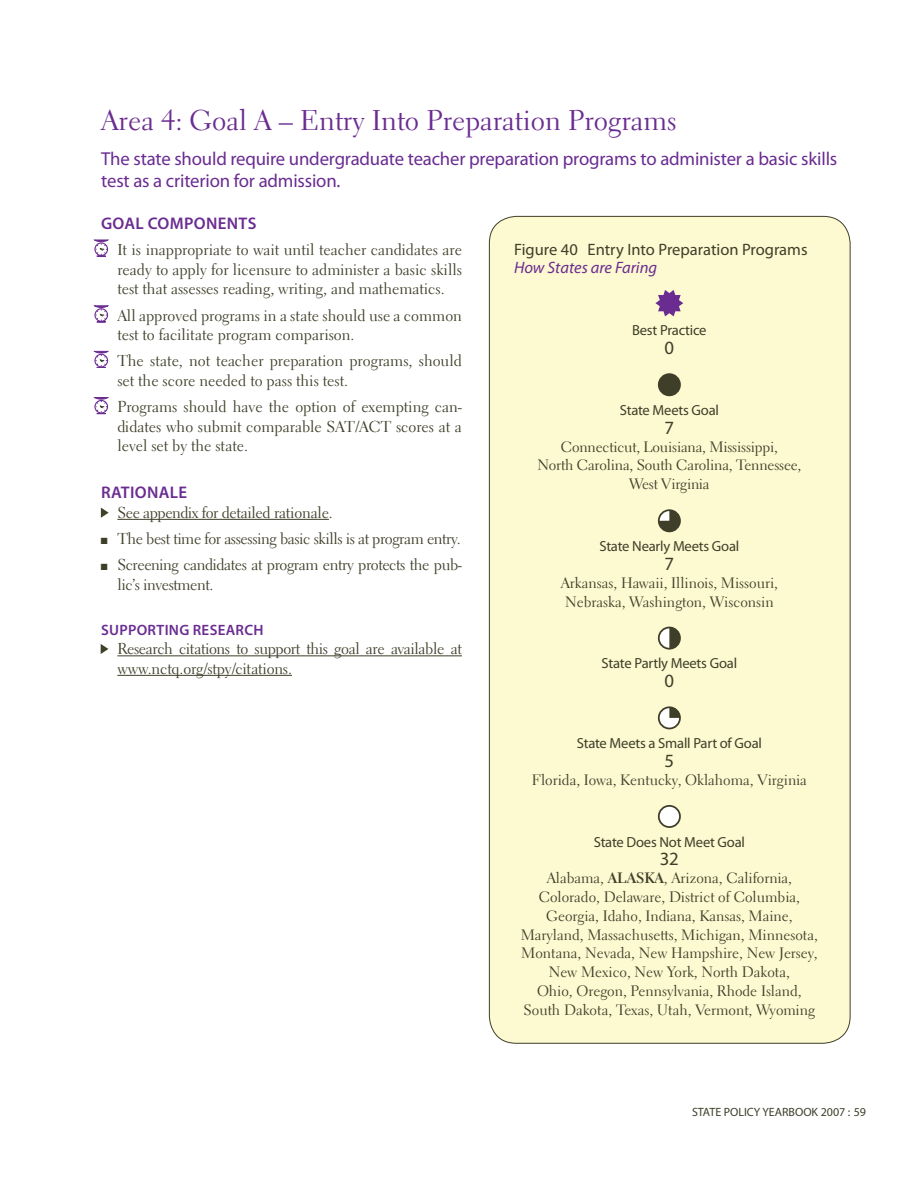
<style>
.page{position:relative;width:918px;height:1188px;background:#fff}
.page>*{position:absolute;margin:0;border:0;box-sizing:border-box;transform-origin:0 0}
.t1{font:28.5px "Electra LH";color:#6a2c91}
.t2{font:18.75px/21.8px "Myriad Pro";letter-spacing:-.01em;color:#6a2c91}
.t3{font:18.75px "Myriad Pro";color:#3f3e29}
.t4{font:600 16.8px "Myriad Pro";letter-spacing:.02em;color:#6a2c91}
.t5{font:16.5px "Myriad Pro";color:#3f3e29}
.t6{font:italic 16.5px "Myriad Pro";color:#6a2c91}
.t7{font:15.75px/19.5px "Electra LH";color:#3f3e29;text-align:justify}
.t8{font:15.75px/19.5px "Electra LH";letter-spacing:-.025em;color:#3f3e29}
.t9{font:15px/18.8px "Electra LH";color:#3f3e29;text-align:center}
.t10{font:600 15px "Myriad Pro";letter-spacing:.02em;color:#6a2c91}
.t11{font:14.7px "Myriad Pro";letter-spacing:-.015em;color:#3f3e29}
.t12{font:12px "Myriad";color:#3f3e29}
.s1{font-weight:700}
</style>
<div class="page">
<div style="left:489px;top:216px;width:361px;height:827px;background:#fdf9d1;border-radius:27px"></div>
<svg style="left:655px;top:290px;width:28px;height:26px"></svg>
<div style="left:659px;top:375px;width:20px;height:20px;background:#3f3e29;border-radius:50%"></div>
<div style="left:658px;top:373px;width:23px;height:23px;border:3px solid #3f3e29;border-radius:50%"></div>
<div style="left:659px;top:511px;width:20px;height:20px;background:#3f3e29;border-radius:50%"></div>
<div style="left:658px;top:509px;width:23px;height:23px;border:3px solid #3f3e29;border-radius:50%"></div>
<svg style="left:660px;top:511px;width:9px;height:10px"></svg>
<div style="left:659px;top:628px;width:20px;height:20px;background:#3f3e29;border-radius:50%"></div>
<div style="left:658px;top:627px;width:23px;height:23px;border:3px solid #3f3e29;border-radius:50%"></div>
<svg style="left:660px;top:628px;width:9px;height:20px"></svg>
<div style="left:658px;top:706px;width:23px;height:23px;border:3px solid #3f3e29;border-radius:50%"></div>
<svg style="left:660px;top:708px;width:19px;height:20px"></svg>
<div style="left:658px;top:805px;width:23px;height:23px;border:3px solid #3f3e29;border-radius:50%"></div>
<div style="left:660px;top:807px;width:19px;height:19px;background:#fff;border-radius:50%"></div>
<hr style="left:117px;top:519px;width:212px;height:1px;background:#3f3e29">
<hr style="left:117px;top:655px;width:345px;height:1px;background:#3f3e29">
<hr style="left:117px;top:675px;width:175px;height:1px;background:#3f3e29">
<svg style="left:101px;top:508px;width:8px;height:10px"></svg>
<svg style="left:101px;top:644px;width:7px;height:10px"></svg>
<svg style="left:94px;top:239px;width:15px;height:18px"></svg>
<svg style="left:94px;top:305px;width:15px;height:18px"></svg>
<svg style="left:94px;top:351px;width:15px;height:17px"></svg>
<svg style="left:94px;top:397px;width:15px;height:17px"></svg>
<h1 class="t1" style="left:101px;top:103px;width:577px">Area 4: Goal A – Entry Into Preparation Programs</h1>
<p class="t2" style="left:101px;top:148px;width:738px">The state should require undergraduate teacher preparation programs to administer a basic skills test as a criterion for admission.</p>
<p class="t4" style="left:101px;top:213px;width:137px">GOAL COMPONENTS</p>
<p class="t7" style="left:117px;top:240px;width:346px">It is inappropriate to wait until teacher candidates are ready to apply for licensure to administer a basic skills test that assesses reading, writing, and mathematics.</p>
<p class="t7" style="left:117px;top:305px;width:346px">All approved programs in a state should use a common test to facilitate program comparison.</p>
<p class="t7" style="left:117px;top:351px;width:346px">The state, not teacher preparation programs, should set the score needed to pass this test.</p>
<p class="t7" style="left:117px;top:397px;width:346px">Programs should have the option of exempting can&shy;didates who submit comparable SAT/ACT scores at a level set by the state.</p>
<p class="t4" style="left:101px;top:482px;width:57px">RATIONAL</p>
<p class="t4" style="left:178px;top:482px;width:10px">E</p>
<p class="t8" style="left:117px;top:503px;width:217px">See appendix for detailed rationale.</p>
<p class="t8" style="left:101px;top:529px;width:361px">■ The best time for assessing basic skills is at program entry.</p>
<p class="t8" style="left:117px;top:555px;width:346px;text-indent:-16px">■ Screening candidates at program entry protects the pub&shy;lic’s investment.</p>
<p class="t10" style="left:101px;top:620px;width:164px">SUPPORTING RESEARCH</p>
<p class="t8" style="left:117px;top:639px;width:346px">Research citations to support this goal are available at www.nctq.org/stpy/citations.</p>
<p class="t5" style="left:514px;top:240px;width:295px">Figure 40 Entry Into Preparation Programs</p>
<p class="t6" style="left:514px;top:258px;width:145px">How States are Faring</p>
<p class="t11" style="left:632px;top:321px;width:76px">Best Practice</p>
<p class="t3" style="left:665px;top:336px;width:11px">0</p>
<p class="t11" style="left:620px;top:401px;width:101px">State Meets Goal</p>
<p class="t3" style="left:665px;top:416px;width:11px">7</p>
<p class="t9" style="left:537px;top:437px;width:266px">Connecticut, Louisiana, Mississippi,<br>North Carolina, South Carolina, Tennessee,<br>West Virginia</p>
<p class="t11" style="left:599px;top:537px;width:141px">State Nearly Meets Goal</p>
<p class="t3" style="left:665px;top:552px;width:11px">7</p>
<p class="t9" style="left:561px;top:573px;width:219px;text-align:left">Arkansas, Hawaii, Illinois, Missouri,<br>Nebraska, Washington, Wisconsin</p>
<p class="t11" style="left:602px;top:654px;width:137px">State Partly Meets Goal</p>
<p class="t3" style="left:665px;top:669px;width:11px">0</p>
<p class="t11" style="left:577px;top:734px;width:187px">State Meets a Small Part of Goal</p>
<p class="t3" style="left:665px;top:749px;width:11px">5</p>
<p class="t9" style="left:532px;top:770px;width:276px">Florida, Iowa, Kentucky, Oklahoma, Virginia</p>
<p class="t11" style="left:594px;top:833px;width:153px">State Does Not Meet Goal</p>
<p class="t3" style="left:660px;top:848px;width:20px">32</p>
<p class="t9" style="left:521px;top:869px;width:299px">Alabama, <span class="s1">ALASKA</span>, Arizona, California, Colorado, Delaware, District of Columbia, Georgia, Idaho, Indiana, Kansas, Maine, Maryland, Massachusetts, Michigan, Minnesota, Montana, Nevada, New Hampshire, New Jersey, New Mexico, New York, North Dakota,<br>Ohio, Oregon, Pennsylvania, Rhode Island, South Dakota, Texas, Utah, Vermont, Wyoming</p>
<p class="t12" style="left:692px;top:1106px;width:169px">STATE POLICY YEARBOOK 2007 : 59</p>
</div>
